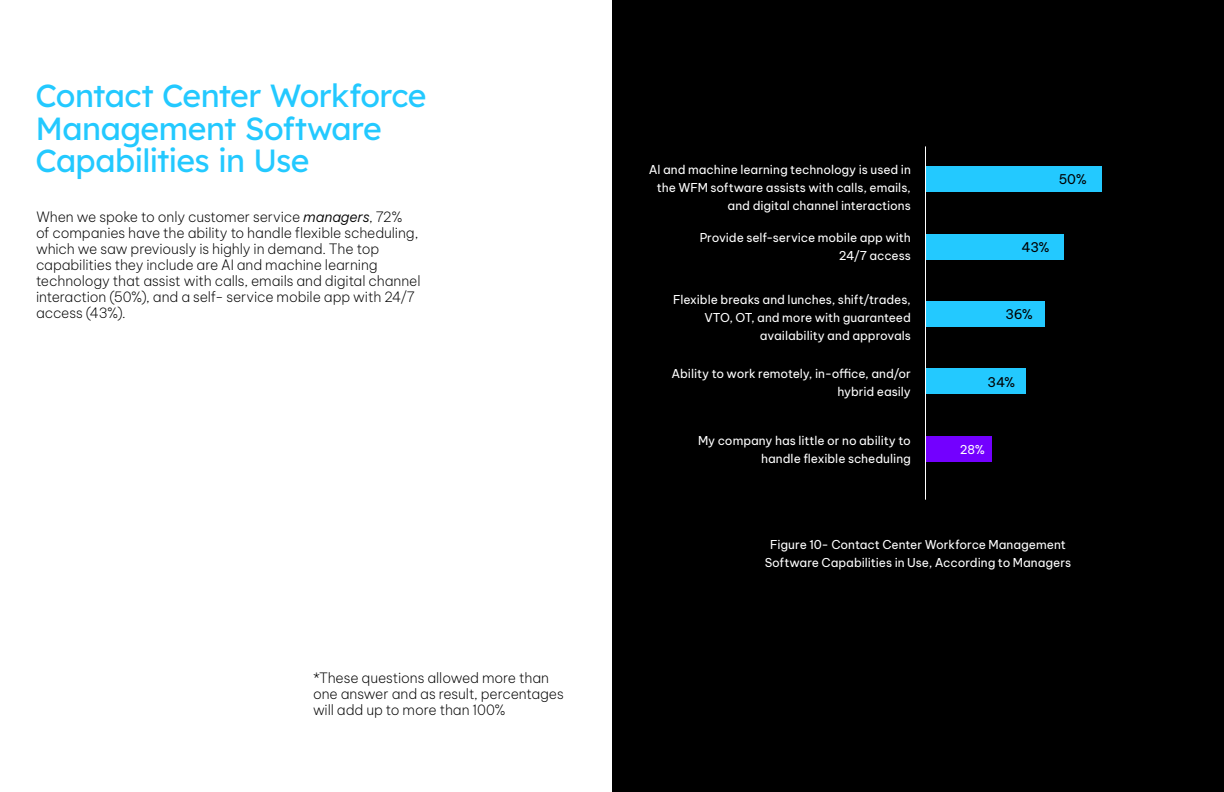
<style>
.page{position:relative;width:1224px;height:792px;background:#fff}
.page>*{position:absolute;margin:0;border:0;box-sizing:border-box;transform-origin:0 0}
.t1{font:32px/32.7px "Lexend";letter-spacing:-.02em;color:#23c9ff}
.t2{font:200 14px/16px "Be Vietnam Pro";letter-spacing:-.01em;color:#000}
.t3{font:13.1px "Be Vietnam Pro";letter-spacing:-.025em;color:#000}
.t4{font:12px/18px "Be Vietnam Pro";letter-spacing:-.005em;color:#fff;text-align:right}
.s1{font-weight:300;font-style:italic}
</style>
<div class="page">
<div style="left:612px;top:0;width:612px;height:792px;background:#000"></div>
<div style="left:926px;top:436px;width:66px;height:26px;background:#7300ff"></div>
<div style="left:926px;top:234px;width:137px;height:26px;background:#23c9ff"></div>
<div style="left:926px;top:301px;width:119px;height:26px;background:#23c9ff"></div>
<div style="left:926px;top:369px;width:100px;height:25px;background:#23c9ff"></div>
<div style="left:926px;top:167px;width:176px;height:25px;background:#23c9ff"></div>
<hr style="left:925px;top:146px;width:1px;height:354px;background:#fff">
<h1 class="t1" style="left:36px;top:77px;width:393px">Contact Center Workforce<br>Management Software<br>Capabilities in Use</h1>
<p class="t2" style="left:36px;top:207px;width:386px">When we spoke to only customer service <span class="s1">managers</span>, 72%<br>of companies have the ability to handle flexible scheduling, which we saw previously is highly in demand. The top capabilities they include are AI and machine learning technology that assist with calls, emails and digital channel interaction (50%), and a self- service mobile app with 24/7 access (43%).</p>
<p class="t2" style="left:313px;top:669px;width:252px">*These questions allowed more than one answer and as result, percentages will add up to more than 100%</p>
<p class="t4" style="left:649px;top:159px;width:264px">Al and machine learning technology is used in the WFM software assists with calls, emails, and digital channel interactions</p>
<p class="t4" style="left:700px;top:228px;width:213px">Provide self-service mobile app with<br>24/7 access</p>
<p class="t4" style="left:673px;top:290px;width:239px">Flexible breaks and lunches, shift/trades,<br>VTO, OT, and more with guaranteed availability and approvals</p>
<p class="t4" style="left:672px;top:363px;width:241px">Ability to work remotely, in-office, and/or hybrid easily</p>
<p class="t4" style="left:698px;top:430px;width:214px">My company has little or no ability to handle flexible scheduling</p>
<p class="t3" style="left:1059px;top:168px;width:30px">50%</p>
<p class="t3" style="left:1021px;top:236px;width:30px">43%</p>
<p class="t3" style="left:1005px;top:304px;width:29px">36%</p>
<p class="t3" style="left:988px;top:371px;width:29px">34%</p>
<p class="t4" style="left:960px;top:439px;width:26px">28%</p>
<p class="t4" style="left:765px;top:535px;width:308px;text-align:center">Figure 10- Contact Center Workforce Management<br>Software Capabilities in Use, According to Managers</p>
</div>
